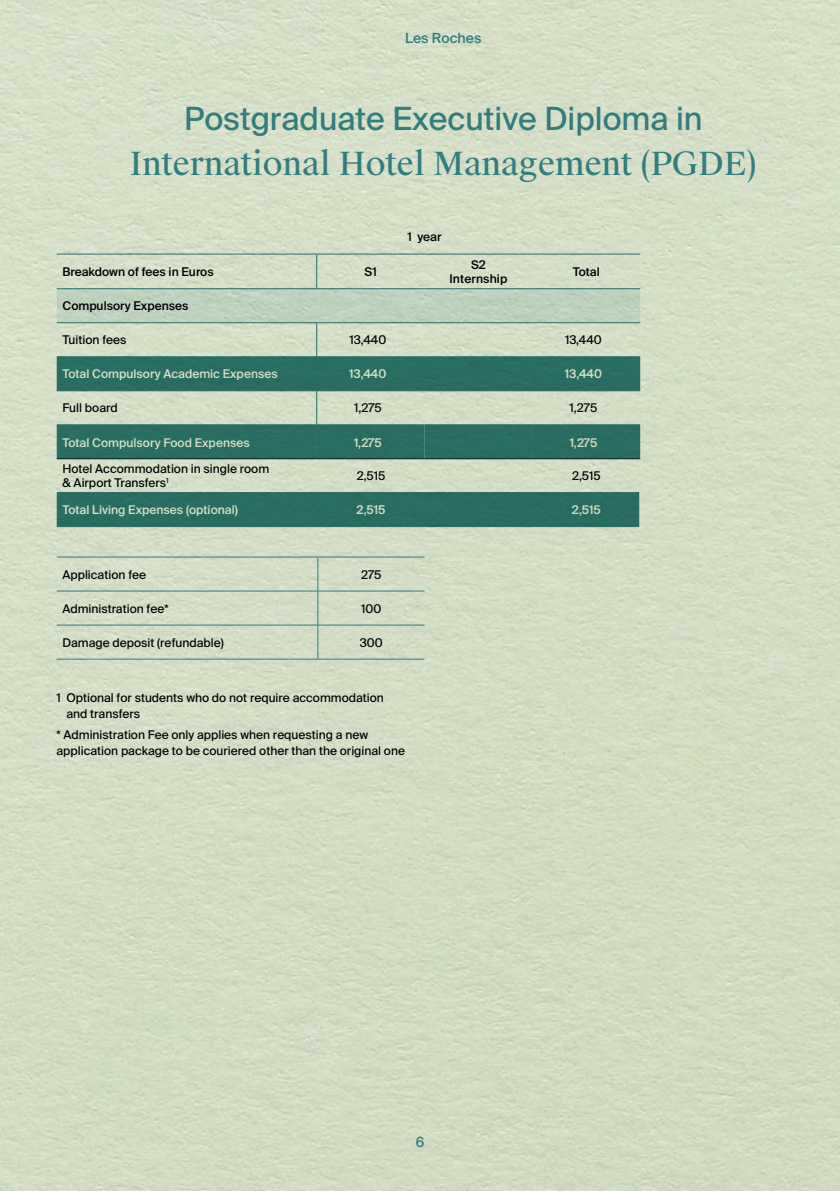
<style>
.page{position:relative;width:840px;height:1191px;background:#fff}
.page>*{position:absolute;margin:0;border:0;box-sizing:border-box;transform-origin:0 0}
.t1{font:32px "Suisse Works";color:#327d7e}
.t2{font:32px "Suisse Intl";color:#327d7e}
.t3{font:500 14px "Suisse Intl";color:#327d7e}
.t4{font:12px/16px "Suisse Intl";color:#000}
.t5{font:500 12px "Suisse Intl";color:#fff}
.t6{font:500 12px/14px "Suisse Intl";color:#000;text-align:center}
</style>
<div class="page">
<div style="left:0;top:0;width:839px;height:1191px;background:#d3ddc5"></div>
<div style="left:57px;top:493px;width:582px;height:33px;background:#296c61"></div>
<hr style="left:57px;top:492px;width:260px;height:1px;background:#327d7e">
<hr style="left:57px;top:526px;width:260px;height:1px;background:#327d7e">
<hr style="left:317px;top:492px;width:107px;height:1px;background:#327d7e">
<hr style="left:533px;top:492px;width:106px;height:1px;background:#327d7e">
<hr style="left:317px;top:526px;width:107px;height:1px;background:#327d7e">
<hr style="left:533px;top:526px;width:106px;height:1px;background:#327d7e">
<hr style="left:424px;top:492px;width:109px;height:1px;background:#327d7e">
<hr style="left:424px;top:526px;width:109px;height:1px;background:#327d7e">
<hr style="left:57px;top:556px;width:260px;height:1px;background:#327d7e">
<hr style="left:317px;top:557px;width:1px;height:34px;background:#327d7e">
<hr style="left:317px;top:556px;width:107px;height:1px;background:#327d7e">
<hr style="left:57px;top:591px;width:260px;height:1px;background:#327d7e">
<hr style="left:317px;top:591px;width:1px;height:34px;background:#327d7e">
<hr style="left:317px;top:591px;width:107px;height:1px;background:#327d7e">
<hr style="left:57px;top:625px;width:260px;height:1px;background:#327d7e">
<hr style="left:57px;top:659px;width:260px;height:1px;background:#327d7e">
<hr style="left:317px;top:625px;width:1px;height:34px;background:#327d7e">
<hr style="left:317px;top:625px;width:107px;height:1px;background:#327d7e">
<hr style="left:317px;top:659px;width:107px;height:1px;background:#327d7e">
<svg style="left:57px;top:289px;width:582px;height:33px"></svg>
<svg style="left:57px;top:357px;width:582px;height:101px;fill:#2a6e64"></svg>
<div style="left:317px;top:425px;width:322px;height:33px;background:#296c61"></div>
<hr style="left:316px;top:322px;width:108px;height:1px;background:#327d7e">
<hr style="left:532px;top:322px;width:107px;height:1px;background:#327d7e">
<hr style="left:316px;top:356px;width:108px;height:1px;background:#327d7e">
<hr style="left:532px;top:356px;width:107px;height:1px;background:#327d7e">
<hr style="left:316px;top:425px;width:1px;height:33px;background:#327d7e">
<hr style="left:531px;top:425px;width:1px;height:33px;background:#327d7e">
<hr style="left:316px;top:390px;width:108px;height:1px;background:#327d7e">
<hr style="left:532px;top:390px;width:107px;height:1px;background:#327d7e">
<hr style="left:316px;top:424px;width:108px;height:1px;background:#327d7e">
<hr style="left:532px;top:424px;width:107px;height:1px;background:#327d7e">
<hr style="left:316px;top:458px;width:108px;height:1px;background:#327d7e">
<hr style="left:532px;top:458px;width:107px;height:1px;background:#327d7e">
<hr style="left:57px;top:254px;width:259px;height:1px;background:#327d7e">
<hr style="left:316px;top:254px;width:108px;height:1px;background:#327d7e">
<hr style="left:424px;top:254px;width:108px;height:1px;background:#327d7e">
<hr style="left:532px;top:254px;width:107px;height:1px;background:#327d7e">
<hr style="left:57px;top:288px;width:259px;height:1px;background:#327d7e">
<hr style="left:316px;top:288px;width:108px;height:1px;background:#327d7e">
<hr style="left:424px;top:288px;width:108px;height:1px;background:#327d7e">
<hr style="left:532px;top:288px;width:107px;height:1px;background:#327d7e">
<hr style="left:57px;top:322px;width:259px;height:1px;background:#327d7e">
<hr style="left:424px;top:322px;width:108px;height:1px;background:#327d7e">
<hr style="left:316px;top:323px;width:1px;height:33px;background:#327d7e">
<hr style="left:316px;top:391px;width:1px;height:33px;background:#327d7e">
<hr style="left:57px;top:356px;width:259px;height:1px;background:#327d7e">
<hr style="left:316px;top:254px;width:1px;height:34px;background:#327d7e">
<hr style="left:424px;top:356px;width:108px;height:1px;background:#327d7e">
<hr style="left:57px;top:390px;width:259px;height:1px;background:#327d7e">
<hr style="left:424px;top:390px;width:108px;height:1px;background:#327d7e">
<hr style="left:57px;top:424px;width:259px;height:1px;background:#327d7e">
<hr style="left:57px;top:458px;width:259px;height:1px;background:#327d7e">
<hr style="left:424px;top:424px;width:108px;height:1px;background:#327d7e">
<hr style="left:424px;top:458px;width:108px;height:1px;background:#327d7e">
<p class="t3" style="left:405px;top:30px;width:78px">Les Roches</p>
<h1 class="t2" style="left:184px;top:100px;width:519px">Postgraduate Executive Diploma in</h1>
<h1 class="t1" style="left:130px;top:144px;width:627px">International Hotel Management (PGDE)</h1>
<p class="t6" style="left:407px;top:229px;width:35px">1 year</p>
<p class="t6" style="left:62px;top:265px;width:153px">Breakdown of fees in Euros</p>
<p class="t6" style="left:364px;top:265px;width:14px">S1</p>
<p class="t6" style="left:449px;top:258px;width:59px">S2<br>Internship</p>
<p class="t6" style="left:572px;top:265px;width:29px">Total</p>
<p class="t6" style="left:62px;top:299px;width:128px">Compulsory Expenses</p>
<p class="t4" style="left:62px;top:332px;width:65px">Tuition fees</p>
<p class="t4" style="left:349px;top:332px;width:38px">13,440</p>
<p class="t4" style="left:564px;top:332px;width:38px">13,440</p>
<p class="t5" style="left:62px;top:367px;width:217px">Total Compulsory Academic Expenses</p>
<p class="t5" style="left:349px;top:367px;width:39px">13,440</p>
<p class="t5" style="left:564px;top:367px;width:39px">13,440</p>
<p class="t4" style="left:62px;top:400px;width:57px">Full board</p>
<p class="t4" style="left:354px;top:400px;width:29px">1,275</p>
<p class="t4" style="left:569px;top:400px;width:29px">1,275</p>
<p class="t5" style="left:62px;top:435px;width:189px">Total Compulsory Food Expenses</p>
<p class="t5" style="left:354px;top:435px;width:29px">1,275</p>
<p class="t5" style="left:569px;top:435px;width:29px">1,275</p>
<p class="t4" style="left:62px;top:462px;width:208px;line-height:14px">Hotel Accommodation in single room &amp; Airport Transfers<sup>1</sup></p>
<p class="t4" style="left:356px;top:468px;width:30px">2,515</p>
<p class="t4" style="left:571px;top:468px;width:30px">2,515</p>
<p class="t5" style="left:62px;top:503px;width:177px">Total Living Expenses (optional)</p>
<p class="t5" style="left:356px;top:503px;width:30px">2,515</p>
<p class="t5" style="left:571px;top:503px;width:30px">2,515</p>
<p class="t4" style="left:62px;top:566px;width:85px">Application fee</p>
<p class="t4" style="left:361px;top:566px;width:22px">275</p>
<p class="t4" style="left:62px;top:600px;width:108px">Administration fee*</p>
<p class="t4" style="left:361px;top:600px;width:22px">100</p>
<p class="t4" style="left:62px;top:634px;width:163px">Damage deposit (refundable)</p>
<p class="t4" style="left:359px;top:634px;width:24px">300</p>
<p class="t4" style="left:66px;top:689px;width:319px;text-indent:-10px">1 Optional for students who do not require accommodation and transfers</p>
<p class="t4" style="left:56px;top:727px;width:350px">* Administration Fee only applies when requesting a new application package to be couriered other than the original one</p>
<p class="t3" style="left:415px;top:1134px;width:10px">6</p>
</div>
